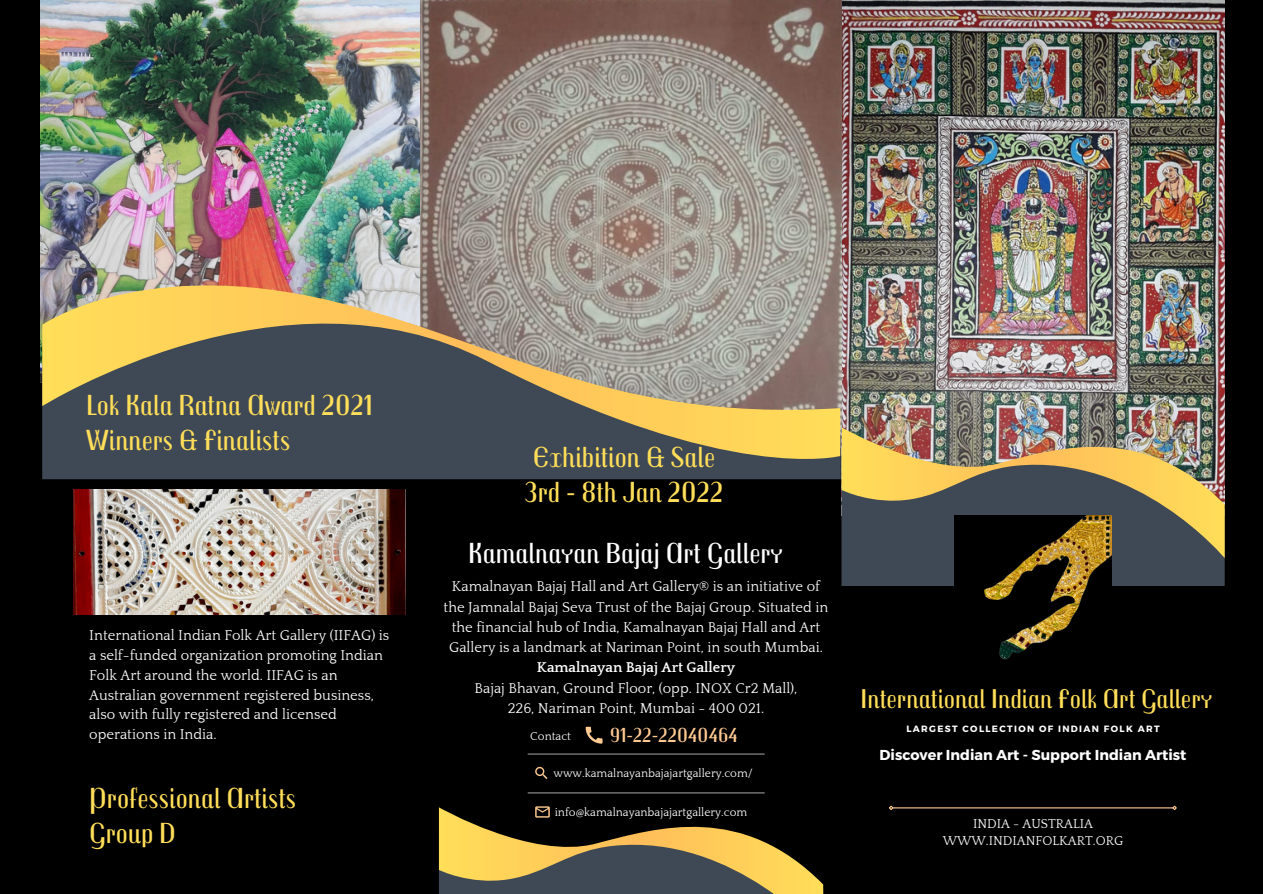
<style>
.page{position:relative;width:1263px;height:894px;background:#fff}
.page>*{position:absolute;margin:0;border:0;box-sizing:border-box;transform-origin:0 0}
.t1{font:29.1px/34.8px "Trochut";color:#ffde59}
.t2{font:29.1px "Trochut";color:#fff}
.t3{font:27.3px "Trochut";color:#ffde59}
.t4{font:20.4px "Trochut";color:#ffcb93}
.t5{font:14.55px/19.6px "Quattrocento";color:#fff;text-align:center}
.t6{font:700 14.55px "Quattrocento";color:#fff}
.t7{font:700 14.4px "Montserrat";color:#fff}
.t8{font:13.2px/17.5px "Quattrocento";color:#fff;text-align:center}
.t9{font:11.7px "Quattrocento";color:#fff}
.t10{font:700 9.15px "Montserrat";letter-spacing:.15em;color:#fff}
</style>
<div class="page">
<div style="left:0;top:0;width:1263px;height:893px;background:#000"></div>
<img style="left:41px;top:0;width:380px;height:383px">
<img style="left:841px;top:0;width:384px;height:427px">
<div style="left:841px;top:558px;width:384px;height:28px;background:#3f4955"></div>
<img style="left:841px;top:427px;width:384px;height:131px">
<img style="left:421px;top:0;width:420px;height:303px">
<svg style="left:42px;top:285px;width:798px;height:194px;background:#7f7a67"></svg>
<hr style="left:893px;top:807px;width:280px;height:1px;background:#ffcb93">
<svg style="left:889px;top:805px;width:5px;height:5px"></svg>
<svg style="left:1171px;top:805px;width:6px;height:5px"></svg>
<img style="left:74px;top:489px;width:332px;height:125px">
<img style="left:954px;top:515px;width:157px;height:145px">
<svg style="left:439px;top:806px;width:384px;height:87px"></svg>
<svg style="left:535px;top:766px;width:13px;height:13px"></svg>
<hr style="left:528px;top:753px;width:236px;height:1px;background:#979797">
<hr style="left:528px;top:792px;width:236px;height:1px;background:#979797">
<svg style="left:586px;top:726px;width:16px;height:17px"></svg>
<h1 class="t1" style="left:86px;top:387px;width:288px">Lok Kala Ratna Award 2021<br>Winners &amp; Finalists</h1>
<p class="t5" style="left:89px;top:626px;width:301px;text-align:left">International Indian Folk Art Gallery (IIFAG) is a self-funded organization promoting Indian Folk Art around the world. IIFAG is an Australian government registered business, also with fully registered and licensed operations in India.</p>
<h1 class="t1" style="left:89px;top:779px;width:209px">Professional Artists<br>Group D</h1>
<h1 class="t1" style="left:525px;top:439px;width:200px">Exhibition &amp; Sale<br>3rd - 8th Jan 2022</h1>
<h1 class="t2" style="left:468px;top:536px;width:316px">Kamalnayan Bajaj Art Gallery</h1>
<p class="t5" style="left:444px;top:576px;width:386px;line-height:20.2px">Kamalnayan Bajaj Hall and Art Gallery® is an initiative of the Jamnalal Bajaj Seva Trust of the Bajaj Group. Situated in the financial hub of India, Kamalnayan Bajaj Hall and Art Gallery is a landmark at Nariman Point, in south Mumbai.</p>
<p class="t6" style="left:537px;top:659px;width:200px">Kamalnayan Bajaj Art Gallery</p>
<p class="t5" style="left:475px;top:678px;width:324px;line-height:20.2px">Bajaj Bhavan, Ground Floor, (opp. INOX Cr2 Mall),<br>226, Nariman Point, Mumbai - 400 021.</p>
<p class="t9" style="left:530px;top:729px;width:42px">Contact</p>
<h3 class="t4" style="left:610px;top:723px;width:129px">91-22-22040464</h3>
<p class="t9" style="left:553px;top:766px;width:201px">www.kamalnayanbajajartgallery.com/</p>
<p class="t9" style="left:555px;top:806px;width:194px">info@kamalnayanbajajartgallery.com</p>
<h2 class="t3" style="left:860px;top:683px;width:353px">International Indian Folk Art Gallery</h2>
<p class="t10" style="left:906px;top:722px;width:255px">LARGEST COLLECTION OF INDIAN FOLK ART</p>
<p class="t7" style="left:879px;top:745px;width:308px">Discover Indian Art - Support Indian Artist</p>
<p class="t8" style="left:943px;top:814px;width:182px">INDIA - AUSTRALIA<br>WWW.INDIANFOLKART.ORG</p>
</div>
